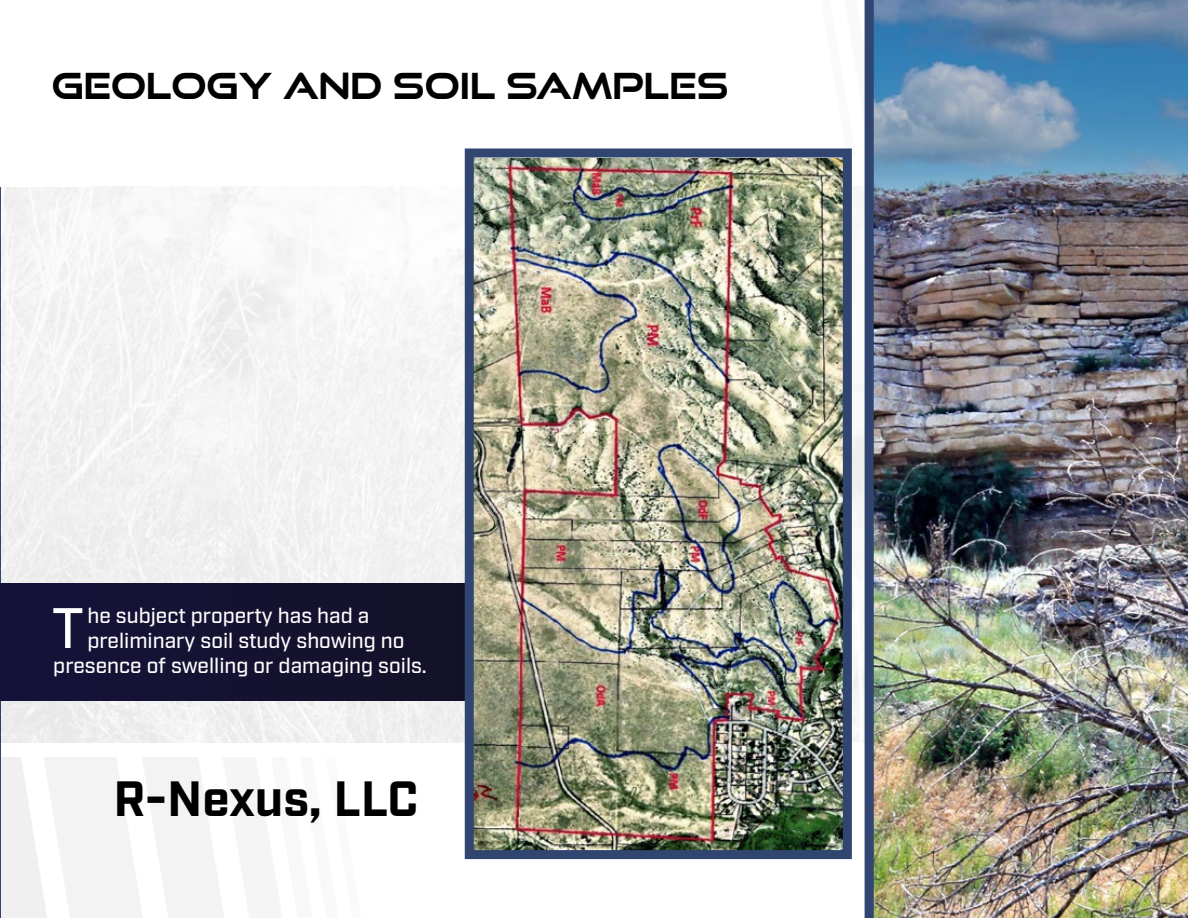
<style>
.page{position:relative;width:1188px;height:918px;background:#fff}
.page>*{position:absolute;margin:0;border:0;box-sizing:border-box;transform-origin:0 0}
.t1{font:500 57px "Industry";color:#fff}
.t2{font:700 49.5px "Industry";letter-spacing:-.005em;color:#000}
.t3{font:700 36px "Good Times Rg";color:#000}
.t4{font:500 21px "Industry";color:#fff}
</style>
<div class="page">
<svg style="left:1px;top:757px;width:223px;height:161px"></svg>
<hr style="left:0;top:0;width:1px;height:918px;background:#304570">
<img style="left:0;top:186px;width:865px;height:556px">
<div style="left:0;top:583px;width:521px;height:117px;background:#151231"></div>
<img style="left:475px;top:159px;width:367px;height:690px">
<div style="left:465px;top:149px;width:387px;height:710px;border:9px solid #304570"></div>
<div style="left:0;top:0;width:91px;height:186px;background:#fff"></div>
<img style="left:865px;top:0;width:323px;height:918px">
<h3 class="t3" style="left:52px;top:64px;width:678px">GEOLOGY AND SOIL SAMPLES</h3>
<h1 class="t1" style="left:52px;top:594px;width:34px">T</h1>
<p class="t4" style="left:87px;top:603px;width:283px">he subject property has had a</p>
<p class="t4" style="left:87px;top:628px;width:319px">preliminary soil study showing no</p>
<p class="t4" style="left:53px;top:653px;width:375px">presence of swelling or damaging soils.</p>
<h2 class="t2" style="left:113px;top:770px;width:307px">R-Nexus, LLC</h2>
</div>
